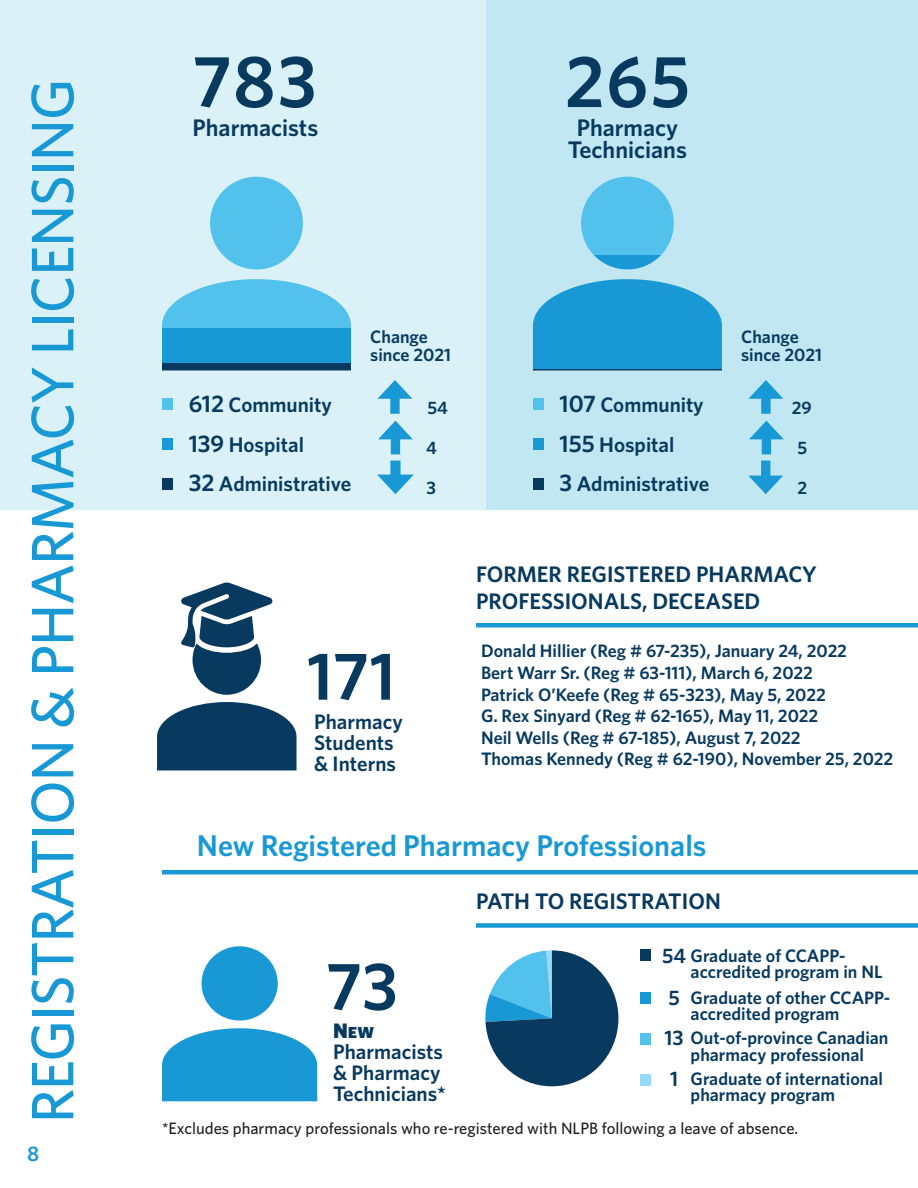
<style>
.page{position:relative;width:918px;height:1188px;background:#fff}
.page>*{position:absolute;margin:0;border:0;box-sizing:border-box;transform-origin:0 0}
.t1{font:600 73.5px "Whitney";letter-spacing:.025em;color:#083a5f}
.t2{font:600 67.65px "Whitney";color:#083a5f}
.t3{font:600 67.5px "Whitney";color:#083a5f}
.t4{font:500 60px "Whitney";letter-spacing:-.02em;color:#1899d6}
.t5{font:600 30px "Whitney";color:#1899d6}
.t6{font:600 24px/22.5px "Whitney";color:#083a5f;text-align:center}
.t7{font:600 22.5px/27px "Whitney";color:#083a5f}
.t8{font:600 21px/21px "Whitney";color:#083a5f}
.t9{font:21px "Whitney Black SC";color:#083a5f}
.t10{font:600 21px "Whitney";color:#1899d6}
.t11{font:600 18px/21.6px "Whitney";color:#083a5f}
.t12{font:500 16.5px "Whitney";color:#231f20}
.s1{font-size:24px}
.s2{font-size:21px}
</style>
<div class="page">
<div style="left:0;top:0;width:918px;height:510px;background:linear-gradient(to right,#e0f3f8,#bbe6f1)"></div>
<div style="left:162px;top:399px;width:11px;height:11px;background:#52c1eb"></div>
<div style="left:390px;top:391px;width:10px;height:23px;background:#1899d6"></div>
<svg style="left:378px;top:380px;width:34px;height:19px"></svg>
<div style="left:162px;top:438px;width:11px;height:12px;background:#1899d6"></div>
<div style="left:391px;top:432px;width:9px;height:22px;background:#1899d6"></div>
<svg style="left:378px;top:421px;width:35px;height:18px"></svg>
<div style="left:162px;top:478px;width:11px;height:11px;background:#083a5f"></div>
<div style="left:390px;top:461px;width:11px;height:21px;background:#1899d6"></div>
<svg style="left:377px;top:475px;width:37px;height:19px"></svg>
<svg style="left:162px;top:177px;width:189px;height:151px;background:#96d9f1"></svg>
<div style="left:162px;top:328px;width:189px;height:36px;background:#1899d6"></div>
<div style="left:162px;top:364px;width:189px;height:7px;background:#083a5f"></div>
<svg style="left:533px;top:177px;width:189px;height:78px;background:#93d7ef"></svg>
<svg style="left:533px;top:255px;width:189px;height:114px;background:#45aedd"></svg>
<hr style="left:533px;top:369px;width:189px;height:1px;background:#083a5f">
<div style="left:533px;top:399px;width:11px;height:11px;background:#52c1eb"></div>
<div style="left:761px;top:391px;width:10px;height:23px;background:#1899d6"></div>
<svg style="left:748px;top:380px;width:35px;height:19px"></svg>
<div style="left:533px;top:438px;width:11px;height:12px;background:#1899d6"></div>
<div style="left:762px;top:432px;width:9px;height:22px;background:#1899d6"></div>
<svg style="left:749px;top:421px;width:35px;height:18px"></svg>
<div style="left:533px;top:478px;width:11px;height:11px;background:#083a5f"></div>
<div style="left:761px;top:461px;width:9px;height:22px;background:#1899d6"></div>
<svg style="left:748px;top:476px;width:35px;height:18px"></svg>
<hr style="left:162px;top:870px;width:756px;height:4px;background:#1899d6">
<svg style="left:162px;top:946px;width:155px;height:155px"></svg>
<svg style="left:485px;top:950px;width:133px;height:136px"></svg>
<div style="left:640px;top:992px;width:11px;height:12px;background:#1899d6"></div>
<div style="left:640px;top:1033px;width:11px;height:12px;background:#52c1eb"></div>
<div style="left:640px;top:1075px;width:11px;height:11px;background:#98daf7"></div>
<div style="left:640px;top:949px;width:11px;height:11px;background:#083a5f"></div>
<div style="left:476px;top:923px;width:442px;height:5px;background:#1899d6"></div>
<svg style="left:157px;top:702px;width:140px;height:68px;background:#235070"></svg>
<svg style="left:181px;top:583px;width:91px;height:112px"></svg>
<hr style="left:476px;top:623px;width:442px;height:4px;background:#1899d6">
<h3 class="t4" style="left:16px;top:1123px;width:1046px;rotate:-90deg">REGISTRATION &amp; PHARMACY LICENSING</h3>
<p class="t10" style="left:27px;top:1141px;width:14px">8</p>
<h1 class="t1" style="left:193px;top:37px;width:126px">783</h1>
<h3 class="t6" style="left:193px;top:116px;width:127px">Pharmacists</h3>
<h1 class="t1" style="left:565px;top:37px;width:127px">265</h1>
<h3 class="t6" style="left:568px;top:116px;width:121px">Pharmacy<br>Technicians</h3>
<p class="t11" style="left:370px;top:327px;width:82px;line-height:18px">Change since 2021</p>
<p class="t8" style="left:189px;top:394px;width:145px"><span class="s1">612</span> Community</p>
<p class="t11" style="left:428px;top:396px;width:22px">54</p>
<p class="t8" style="left:189px;top:433px;width:117px"><span class="s1">139</span> Hospital</p>
<p class="t11" style="left:426px;top:437px;width:12px">4</p>
<p class="t8" style="left:189px;top:473px;width:164px"><span class="s1">32</span> Administrative</p>
<p class="t11" style="left:427px;top:477px;width:11px">3</p>
<p class="t11" style="left:741px;top:327px;width:82px;line-height:18px">Change since 2021</p>
<p class="t8" style="left:560px;top:394px;width:146px"><span class="s1">107</span> Community</p>
<p class="t11" style="left:792px;top:396px;width:22px">29</p>
<p class="t8" style="left:560px;top:433px;width:116px"><span class="s1">155</span> Hospital</p>
<p class="t11" style="left:797px;top:437px;width:11px">5</p>
<p class="t8" style="left:560px;top:473px;width:151px"><span class="s1">3</span> Administrative</p>
<p class="t11" style="left:797px;top:477px;width:11px">2</p>
<h2 class="t2" style="left:307px;top:635px;width:90px">171</h2>
<p class="t8" style="left:314px;top:710px;width:90px">Pharmacy<br>Students &amp; Interns</p>
<p class="t7" style="left:476px;top:560px;width:342px">FORMER REGISTERED PHARMACY<br>PROFESSIONALS, DECEASED</p>
<p class="t11" style="left:481px;top:640px;width:414px">Donald Hillier (Reg # 67-235), January 24, 2022<br>Bert Warr Sr. (Reg # 63-111), March 6, 2022<br>Patrick O’Keefe (Reg # 65-323), May 5, 2022<br>G. Rex Sinyard (Reg # 62-165), May 11, 2022<br>Neil Wells (Reg # 67-185), August 7, 2022<br>Thomas Kennedy (Reg # 62-190), November 25, 2022</p>
<h3 class="t5" style="left:197px;top:828px;width:511px">New Registered Pharmacy Professionals</h3>
<p class="t7" style="left:476px;top:887px;width:246px">PATH TO REGISTRATION</p>
<p class="t11" style="left:691px;top:947px;width:193px;line-height:16.5px;text-indent:-29px"><span class="s2">54</span> Graduate of CCAPP&shy;accredited program in NL</p>
<h3 class="t3" style="left:326px;top:945px;width:73px">73</h3>
<p class="t9" style="left:333px;top:1018px;width:42px">New</p>
<p class="t8" style="left:333px;top:1041px;width:115px">Pharmacists &amp; Pharmacy<br>Technicians*</p>
<p class="t12" style="left:162px;top:1118px;width:638px">*Excludes pharmacy professionals who re-registered with NLPB following a leave of absence.</p>
<p class="t11" style="left:691px;top:989px;width:201px;line-height:16.5px;text-indent:-22px"><span class="s2">5</span> Graduate of other CCAPP&shy;accredited program</p>
<p class="t11" style="left:665px;top:1029px;width:226px;line-height:16.5px;text-align:center"><span class="s2">13</span> Out-of-province Canadian pharmacy professional</p>
<p class="t11" style="left:691px;top:1070px;width:194px;line-height:16.5px;text-indent:-21px"><span class="s2">1</span> Graduate of international pharmacy program</p>
</div>
